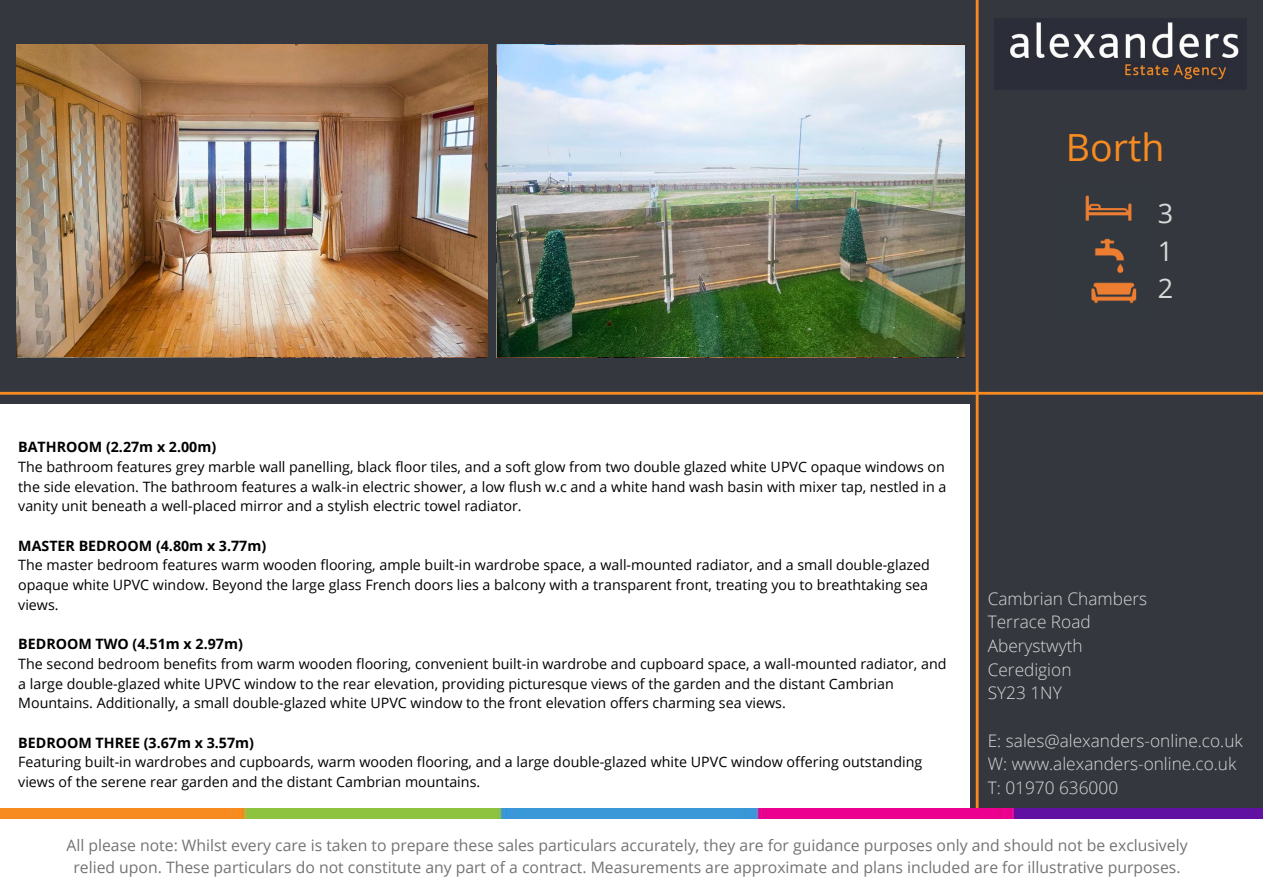
<style>
.page{position:relative;width:1263px;height:893px;background:#fff}
.page>*{position:absolute;margin:0;border:0;box-sizing:border-box;transform-origin:0 0}
.t1{font:37.5px "Open Sans";color:#f78b21}
.t2{font:27px/37.7px "Open Sans";color:#d9d9d9;text-align:justify}
.t3{font:300 17.25px/23.6px "Open Sans";color:#d9d9d9}
.t4{font:15.75px/22px "Open Sans";color:#737373;text-align:center}
.t5{font:14.25px/19.6px "Open Sans";color:#000}
.t6{font:700 14.25px "Open Sans";color:#000}
</style>
<div class="page">
<div style="left:0;top:0;width:975px;height:404px;background:#34383e"></div>
<div style="left:970px;top:0;width:293px;height:808px;background:#34383e"></div>
<img style="left:994px;top:19px;width:252px;height:70px">
<img style="left:0;top:808px;width:1263px;height:10px">
<hr style="left:0;top:392px;width:1263px;height:3px;background:#f78b21">
<hr style="left:976px;top:0;width:2px;height:808px;background:#f78b21">
<img style="left:1085px;top:195px;width:52px;height:109px">
<img style="left:497px;top:45px;width:467px;height:312px">
<img style="left:16px;top:45px;width:472px;height:311px">
<h1 class="t1" style="left:1066px;top:121px;width:100px">Borth</h1>
<h2 class="t2" style="left:1158px;top:194px;width:17px">3<br>1<br>2</h2>
<p class="t6" style="left:18px;top:437px;width:199px">BATHROOM (2.27m x 2.00m)</p>
<p class="t5" style="left:18px;top:456px;width:930px;text-align:justify">The bathroom features grey marble wall panelling, black floor tiles, and a soft glow from two double glazed white UPVC opaque windows on the side elevation. The bathroom features a walk-in electric shower, a low flush w.c and a white hand wash basin with mixer tap, nestled in a vanity unit beneath a well-placed mirror and a stylish electric towel radiator.</p>
<p class="t6" style="left:18px;top:535px;width:249px">MASTER BEDROOM (4.80m x 3.77m)</p>
<p class="t5" style="left:18px;top:555px;width:913px">The master bedroom features warm wooden flooring, ample built-in wardrobe space, a wall-mounted radiator, and a small double-glazed opaque white UPVC window. Beyond the large glass French doors lies a balcony with a transparent front, treating you to breathtaking sea views.</p>
<p class="t6" style="left:18px;top:634px;width:226px">BEDROOM TWO (4.51m x 2.97m)</p>
<p class="t5" style="left:18px;top:653px;width:930px">The second bedroom benefits from warm wooden flooring, convenient built-in wardrobe and cupboard space, a wall-mounted radiator, and a large double-glazed white UPVC window to the rear elevation, providing picturesque views of the garden and the distant Cambrian<br>Mountains. Additionally, a small double-glazed white UPVC window to the front elevation offers charming sea views.</p>
<p class="t6" style="left:18px;top:732px;width:237px">BEDROOM THREE (3.67m x 3.57m)</p>
<p class="t5" style="left:18px;top:752px;width:905px">Featuring built-in wardrobes and cupboards, warm wooden flooring, and a large double-glazed white UPVC window offering outstanding views of the serene rear garden and the distant Cambrian mountains.</p>
<p class="t3" style="left:988px;top:586px;width:161px">Cambrian Chambers<br>Terrace Road<br>Aberystwyth<br>Ceredigion<br>SY23 1NY</p>
<p class="t3" style="left:988px;top:728px;width:257px">E: sales@alexanders-online.co.uk<br>W: www.alexanders-online.co.uk<br>T: 01970 636000</p>
<p class="t4" style="left:66px;top:834px;width:1122px">All please note: Whilst every care is taken to prepare these sales particulars accurately, they are for guidance purposes only and should not be exclusively relied upon. These particulars do not constitute any part of a contract. Measurements are approximate and plans included are for illustrative purposes.</p>
</div>
